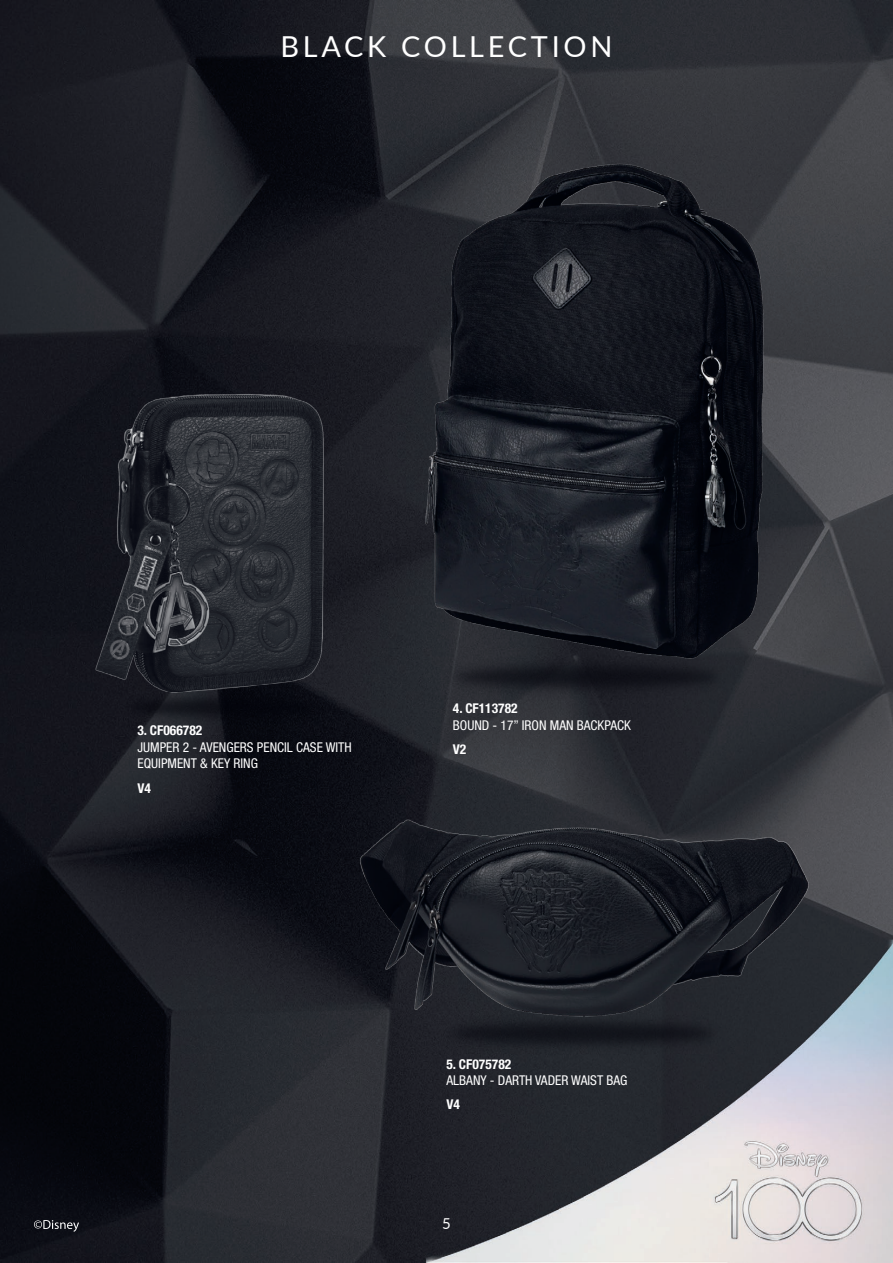
<style>
.page{position:relative;width:893px;height:1263px;background:#fff}
.page>*{position:absolute;margin:0;border:0;box-sizing:border-box;transform-origin:0 0}
.t1{font:28.95px "Lato";letter-spacing:.13em;color:#fff}
.t2{font:15px "Lato";color:#fff}
.t3{font:condensed 13.5px/16.2px "Helvetica Neue LT Std";color:#fff}
.t4{font:700 condensed 13.5px "Helvetica Neue LT Std";color:#fff}
</style>
<div class="page">
<img style="left:0;top:0;width:893px;height:1263px">
<img style="left:351px;top:810px;width:467px;height:221px">
<img style="left:366px;top:148px;width:457px;height:528px">
<img style="left:53px;top:374px;width:313px;height:338px">
<img style="left:426px;top:609px;width:325px;height:133px">
<img style="left:421px;top:966px;width:326px;height:133px">
<img style="left:110px;top:651px;width:234px;height:110px">
<svg style="left:34px;top:1220px;width:45px;height:12px"></svg>
<h1 class="t1" style="left:280px;top:26px;width:334px">BLACK COLLECTION</h1>
<p class="t4" style="left:137px;top:722px;width:66px">3. CF066782</p>
<p class="t3" style="left:137px;top:739px;width:216px">JUMPER 2 - AVENGERS PENCIL CASE WITH<br>EQUIPMENT &amp; KEY RING</p>
<p class="t4" style="left:137px;top:779px;width:15px">V4</p>
<p class="t4" style="left:453px;top:700px;width:66px">4. CF113782</p>
<p class="t3" style="left:453px;top:717px;width:179px">BOUND - 17” IRON MAN BACKPACK</p>
<p class="t4" style="left:453px;top:741px;width:15px">V2</p>
<p class="t4" style="left:446px;top:1055px;width:66px">5. CF075782</p>
<p class="t3" style="left:446px;top:1072px;width:182px">ALBANY - DARTH VADER WAIST BAG</p>
<p class="t4" style="left:446px;top:1096px;width:15px">V4</p>
<p class="t2" style="left:442px;top:1213px;width:10px">5</p>
</div>
